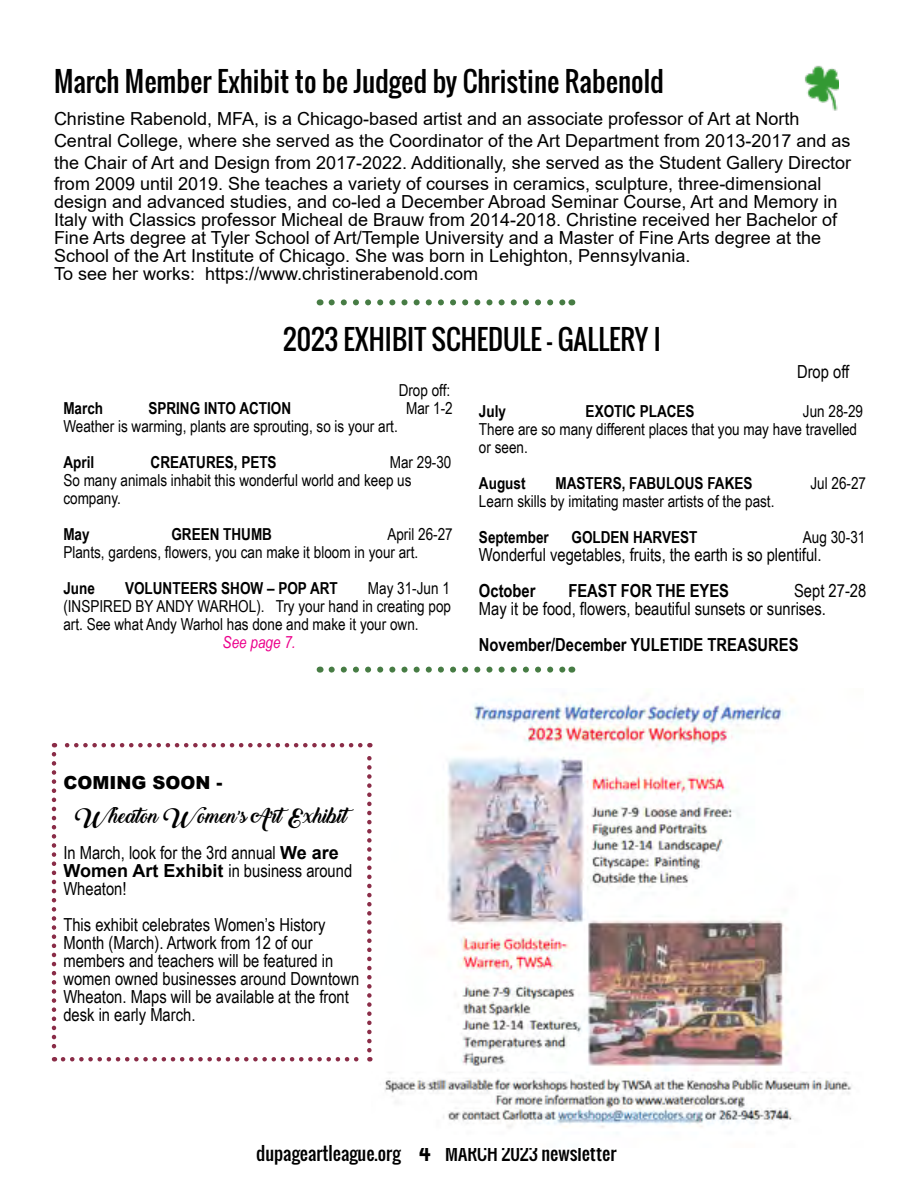
<style>
.page{position:relative;width:918px;height:1188px;background:#fff}
.page>*{position:absolute;margin:0;border:0;box-sizing:border-box;transform-origin:0 0}
.t1{font:27px "Oswald";color:#000}
.t2{font:19.5px "Backto Black Demo";color:#000}
.t3{font:18px/18px "Arial";color:#000}
.t4{font:18px/18px "Arial Narrow";color:#000}
.t5{font:700 18px "Arial Narrow";color:#000}
.t6{font:18px "Oswald";color:#000}
.t7{font:900 18px "Arial";color:#000}
.t8{font:16.5px/18px "Arial Narrow";color:#000}
.t9{font:700 16.5px "Arial Narrow";color:#000}
.t10{font:italic 16.5px "Arial Narrow";color:#ec008c}
.s1{font-family:"Arial";font-weight:700}
.s2{font-size:22.5px}
</style>
<div class="page">
<svg style="left:332px;top:299px;width:233px;height:6px"></svg>
<img style="left:805px;top:65px;width:33px;height:46px">
<img style="left:372px;top:699px;width:480px;height:429px">
<svg style="left:332px;top:667px;width:233px;height:6px"></svg>
<svg style="left:52px;top:754px;width:4px;height:307px"></svg>
<svg style="left:63px;top:1057px;width:307px;height:4px"></svg>
<svg style="left:367px;top:743px;width:5px;height:307px"></svg>
<svg style="left:54px;top:743px;width:306px;height:4px"></svg>
<h1 class="t1" style="left:54px;top:61px;width:612px">March Member Exhibit to be Judged by Christine Rabenold</h1>
<p class="t3" style="left:54px;top:108px;width:799px;line-height:21.6px">Christine Rabenold, MFA, is a Chicago-based artist and an associate professor of Art at North Central College, where she served as the Coordinator of the Art Department from 2013-2017 and as the Chair of Art and Design from 2017-2022. Additionally, she served as the Student Gallery Director from 2009 until 2019. She teaches a variety of courses in ceramics, sculpture, three-dimensional</p>
<p class="t3" style="left:54px;top:193px;width:785px">design and advanced studies, and co-led a December Abroad Seminar Course, Art and Memory in Italy with Classics professor Micheal de Brauw from 2014-2018. Christine received her Bachelor of Fine Arts degree at Tyler School of Art/Temple University and a Master of Fine Arts degree at the School of the Art Institute of Chicago. She was born in Lehighton, Pennsylvania.<br>To see her works: https://www.christinerabenold.com</p>
<h1 class="t1" style="left:283px;top:319px;width:379px">2023 EXHIBIT SCHEDULE - GALLERY I</h1>
<p class="t8" style="left:399px;top:381px;width:53px">Drop off:</p>
<p class="t4" style="left:797px;top:362px;width:54px">Drop off</p>
<p class="t9" style="left:63px;top:396px;width:41px">March</p>
<p class="t9" style="left:148px;top:396px;width:144px">SPRING INTO ACTION</p>
<p class="t8" style="left:406px;top:399px;width:48px">Mar 1-2</p>
<p class="t8" style="left:63px;top:417px;width:336px">Weather is warming, plants are sprouting, so is your art.</p>
<p class="t9" style="left:63px;top:450px;width:32px">April</p>
<p class="t9" style="left:151px;top:450px;width:128px">CREATURES, PETS</p>
<p class="t8" style="left:63px;top:453px;width:390px;text-indent:326px">Mar 29-30<br>So many animals inhabit this wonderful world and keep us company.</p>
<p class="t9" style="left:63px;top:522px;width:28px">May</p>
<p class="t9" style="left:171px;top:522px;width:102px">GREEN THUMB</p>
<p class="t8" style="left:63px;top:525px;width:391px;text-indent:324px">April 26-27<br>Plants, gardens, flowers, you can make it bloom in your art.</p>
<p class="t9" style="left:63px;top:576px;width:33px">June</p>
<p class="t9" style="left:125px;top:576px;width:214px">VOLUNTEERS SHOW – POP ART</p>
<p class="t8" style="left:63px;top:579px;width:389px;text-align:justify;text-indent:305px">May 31-Jun 1 (INSPIRED BY ANDY WARHOL). Try your hand in creating pop art. See what Andy Warhol has done and make it your own.</p>
<p class="t10" style="left:223px;top:631px;width:74px">See page 7.</p>
<p class="t8" style="left:479px;top:401px;width:386px;text-indent:324px">Jun 28-29<br>There are so many different places that you may have travelled or seen.</p>
<p class="t9" style="left:479px;top:470px;width:48px">August</p>
<p class="t9" style="left:556px;top:470px;width:198px">MASTERS, FABULOUS FAKES</p>
<p class="t8" style="left:810px;top:473px;width:57px">Jul 26-27</p>
<p class="t8" style="left:479px;top:491px;width:297px">Learn skills by imitating master artists of the past.</p>
<p class="t9" style="left:479px;top:524px;width:71px">September</p>
<p class="t9" style="left:571px;top:524px;width:128px">GOLDEN HARVEST</p>
<p class="t8" style="left:803px;top:527px;width:64px">Aug 30-31</p>
<p class="t4" style="left:479px;top:545px;width:344px">Wonderful vegetables, fruits, the earth is so plentiful.</p>
<p class="t5" style="left:479px;top:577px;width:58px">October</p>
<p class="t5" style="left:568px;top:577px;width:162px">FEAST FOR THE EYES</p>
<p class="t9" style="left:479px;top:398px;width:29px">July</p>
<p class="t9" style="left:586px;top:398px;width:111px">EXOTIC PLACES</p>
<p class="t4" style="left:479px;top:581px;width:389px;text-indent:315px">Sept 27-28<br>May it be food, flowers, beautiful sunsets or sunrises.</p>
<p class="t5" style="left:479px;top:631px;width:321px">November/December YULETIDE TREASURES</p>
<p class="t7" style="left:63px;top:769px;width:160px">COMING SOON -</p>
<p class="t2" style="left:75px;top:805px;width:283px">Wheaton Women’s ArtExhibit</p>
<p class="t4" style="left:63px;top:843px;width:290px">In March, look for the 3rd annual <span class="s1">We are<br>Women Art Exhibit</span> in business around<br>Wheaton!</p>
<p class="t4" style="left:63px;top:915px;width:297px">This exhibit celebrates Women’s History Month (March). Artwork from 12 of our members and teachers will be featured in women owned businesses around Downtown Wheaton. Maps will be available at the front desk in early March.</p>
<p class="t6" style="left:256px;top:1140px;width:362px">dupageartleague.org <span class="s2">4</span> MARCH 2023 newsletter</p>
</div>
